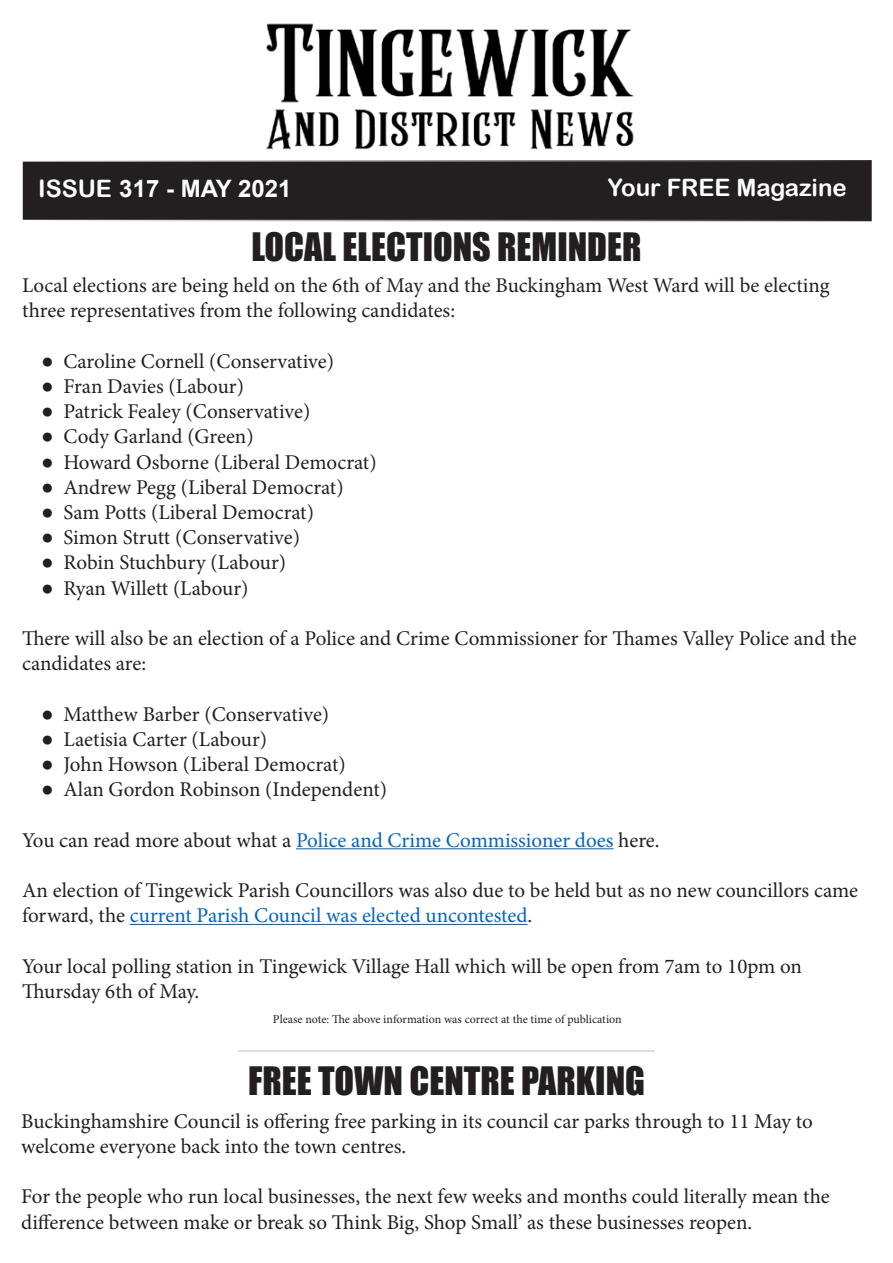
<style>
.page{position:relative;width:893px;height:1263px;background:#fff}
.page>*{position:absolute;margin:0;border:0;box-sizing:border-box;transform-origin:0 0}
.t1{font:36px "Impact";color:#231f20}
.t2{font:700 24px "Arial";color:#fff}
.t3{font:24px "Arial Rounded MT Bold";color:#fff}
.t4{font:21px/25.2px "Minion Pro";color:#231f20}
.t5{font:21px "Minion Pro";letter-spacing:-.005em;color:#0563c1}
.t6{font:12px "Minion Pro";letter-spacing:-.005em;color:#231f20}
.s1{font-family:"Arial Rounded MT Bold";font-weight:400}
.s2{font-family:"Arial"}
.s3{color:#231f20}
.s4{color:#0563c1}
</style>
<div class="page">
<img style="left:266px;top:23px;width:368px;height:127px">
<div style="left:22px;top:161px;width:849px;height:60px;background:#231f20"></div>
<hr style="left:296px;top:848px;width:317px;height:1px;background:#0563c1">
<hr style="left:130px;top:924px;width:398px;height:1px;background:#0563c1">
<hr style="left:238px;top:1050px;width:417px;height:1px;background:#c3c5c7">
<p class="t2" style="left:38px;top:172px;width:255px"><span class="s1">ISSUE</span> 317 - MAY 2021</p>
<p class="t3" style="left:608px;top:173px;width:241px">Your FREE Magazine</p>
<h1 class="t1" style="left:251px;top:219px;width:392px">LOCAL ELECTIONS REMINDER</h1>
<p class="t4" style="left:22px;top:273px;width:809px">Local elections are being held on the 6th of May and the Buckingham West Ward will be electing three representatives from the following candidates:</p>
<p class="t4" style="left:41px;top:349px;width:294px"><span class="s2">●</span> Caroline Cornell (Conservative)</p>
<p class="t4" style="left:41px;top:374px;width:204px"><span class="s2">●</span> Fran Davies (Labour)</p>
<p class="t4" style="left:41px;top:399px;width:271px"><span class="s2">●</span> Patrick Fealey (Conservative)</p>
<p class="t4" style="left:41px;top:424px;width:214px"><span class="s2">●</span> Cody Garland (Green)</p>
<p class="t4" style="left:41px;top:449px;width:337px"><span class="s2">●</span> Howard Osborne (Liberal Democrat)</p>
<p class="t4" style="left:41px;top:475px;width:304px"><span class="s2">●</span> Andrew Pegg (Liberal Democrat)</p>
<p class="t4" style="left:41px;top:500px;width:274px"><span class="s2">●</span> Sam Potts (Liberal Democrat)</p>
<p class="t4" style="left:41px;top:525px;width:260px"><span class="s2">●</span> Simon Strutt (Conservative)</p>
<p class="t4" style="left:41px;top:550px;width:246px"><span class="s2">●</span> Robin Stuchbury (Labour)</p>
<p class="t4" style="left:41px;top:575px;width:209px"><span class="s2">●</span> Ryan Willett (Labour)</p>
<p class="t4" style="left:22px;top:626px;width:836px">There will also be an election of a Police and Crime Commissioner for Thames Valley Police and the candidates are:</p>
<p class="t4" style="left:41px;top:701px;width:289px"><span class="s2">●</span> Matthew Barber (Conservative)</p>
<p class="t4" style="left:41px;top:727px;width:227px"><span class="s2">●</span> Laetisia Carter (Labour)</p>
<p class="t4" style="left:41px;top:752px;width:306px"><span class="s2">●</span> John Howson (Liberal Democrat)</p>
<p class="t4" style="left:41px;top:777px;width:347px"><span class="s2">●</span> Alan Gordon Robinson (Independent)</p>
<p class="t5" style="left:22px;top:826px;width:639px"><span class="s3">You can read more about what a</span> Police and Crime Commissioner does <span class="s3">here.</span></p>
<p class="t4" style="left:22px;top:878px;width:837px">An election of Tingewick Parish Councillors was also due to be held but as no new councillors came forward, the <span class="s4">current Parish Council was elected uncontested</span>.</p>
<p class="t4" style="left:22px;top:953px;width:781px">Your local polling station in Tingewick Village Hall which will be open from 7am to 10pm on<br>Thursday 6th of May.</p>
<p class="t6" style="left:273px;top:1011px;width:350px">Please note: The above information was correct at the time of publication</p>
<h1 class="t1" style="left:248px;top:1053px;width:398px">FREE TOWN CENTRE PARKING</h1>
<p class="t4" style="left:21px;top:1108px;width:793px">Buckinghamshire Council is offering free parking in its council car parks through to 11 May to welcome everyone back into the town centres.</p>
<p class="t4" style="left:21px;top:1184px;width:810px">For the people who run local businesses, the next few weeks and months could literally mean the difference between make or break so Think Big, Shop Small’ as these businesses reopen.</p>
</div>
